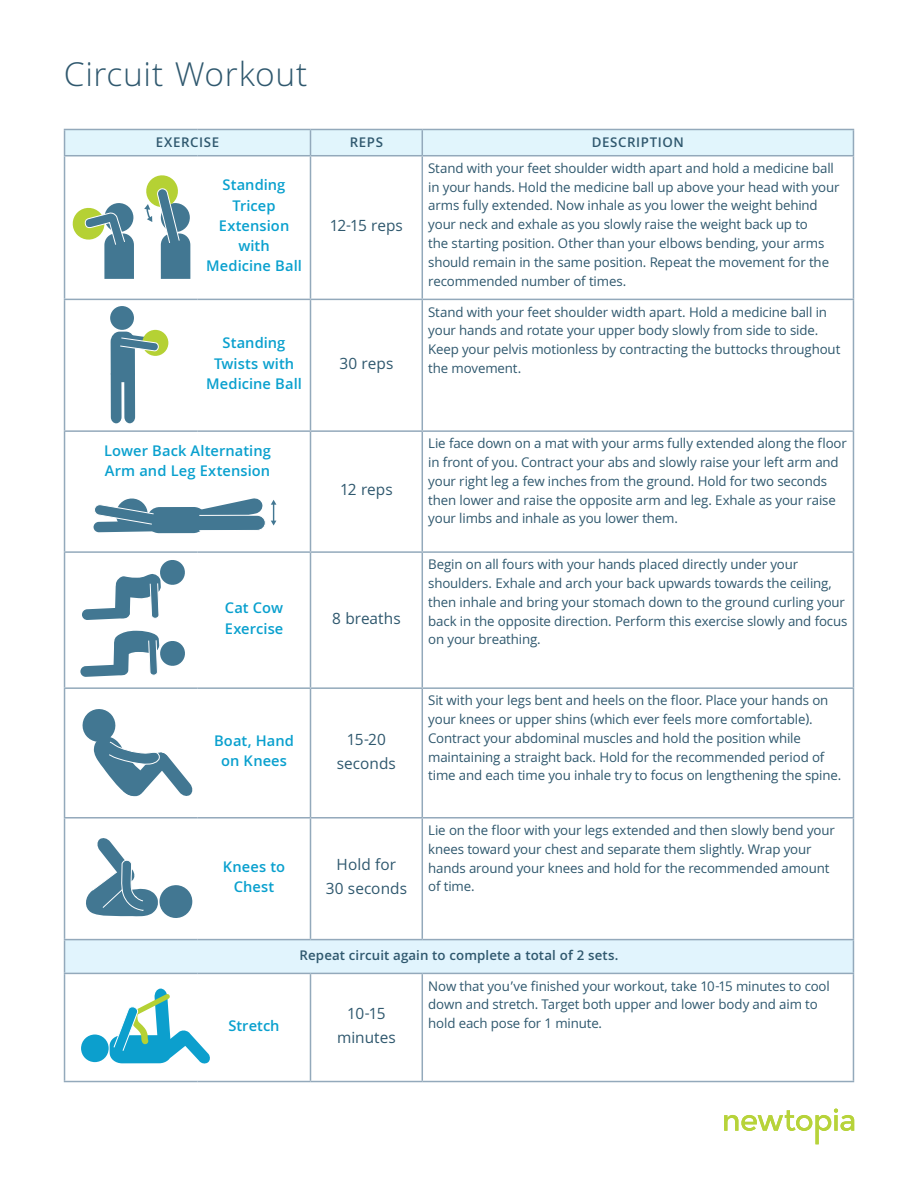
<style>
.page{position:relative;width:918px;height:1188px;background:#fff}
.page>*{position:absolute;margin:0;border:0;box-sizing:border-box;transform-origin:0 0}
.t1{font:300 36px "Khula";letter-spacing:.02em;color:#2f586e}
.t2{font:16.5px/24px "Khula";letter-spacing:.005em;color:#2f586e;text-align:center}
.t3{font:600 15.75px/20.2px "Khula";letter-spacing:.005em;color:#09a0ce;text-align:center}
.t4{font:14.25px/18.8px "Khula";letter-spacing:-.01em;color:#2f586e}
.t5{font:600 14.25px "Khula";letter-spacing:.01em;color:#2f586e}
.t6{font:600 14.25px "Khula";letter-spacing:.04em;color:#2f586e}
.t7{font:600 14.25px "Khula";letter-spacing:.045em;color:#2f586e}
</style>
<div class="page">
<svg style="left:724px;top:1109px;width:130px;height:35px"></svg>
<div style="left:65px;top:940px;width:788px;height:33px;background:#e1f4fd"></div>
<hr style="left:64px;top:156px;width:1px;height:143px;background:#93a9bb">
<hr style="left:310px;top:156px;width:1px;height:143px;background:#93a9bb">
<hr style="left:422px;top:156px;width:1px;height:143px;background:#93a9bb">
<hr style="left:853px;top:156px;width:1px;height:143px;background:#93a9bb">
<hr style="left:64px;top:299px;width:134px;height:1px;background:#93a9bb">
<hr style="left:64px;top:300px;width:1px;height:130px;background:#93a9bb">
<hr style="left:198px;top:299px;width:112px;height:1px;background:#93a9bb">
<hr style="left:310px;top:299px;width:112px;height:1px;background:#93a9bb">
<hr style="left:310px;top:300px;width:1px;height:130px;background:#93a9bb">
<hr style="left:422px;top:299px;width:432px;height:1px;background:#93a9bb">
<hr style="left:422px;top:300px;width:1px;height:130px;background:#93a9bb">
<hr style="left:853px;top:300px;width:1px;height:130px;background:#93a9bb">
<hr style="left:64px;top:430px;width:134px;height:2px;background:#93a9bb">
<hr style="left:64px;top:432px;width:1px;height:119px;background:#93a9bb">
<hr style="left:198px;top:430px;width:112px;height:2px;background:#93a9bb">
<hr style="left:310px;top:430px;width:112px;height:2px;background:#93a9bb">
<hr style="left:310px;top:432px;width:1px;height:119px;background:#93a9bb">
<hr style="left:422px;top:430px;width:432px;height:2px;background:#93a9bb">
<hr style="left:422px;top:432px;width:1px;height:119px;background:#93a9bb">
<hr style="left:853px;top:432px;width:1px;height:119px;background:#93a9bb">
<hr style="left:64px;top:551px;width:134px;height:2px;background:#93a9bb">
<hr style="left:64px;top:553px;width:1px;height:134px;background:#93a9bb">
<hr style="left:198px;top:551px;width:112px;height:2px;background:#93a9bb">
<hr style="left:310px;top:551px;width:112px;height:2px;background:#93a9bb">
<hr style="left:310px;top:553px;width:1px;height:134px;background:#93a9bb">
<hr style="left:422px;top:551px;width:432px;height:2px;background:#93a9bb">
<hr style="left:422px;top:553px;width:1px;height:134px;background:#93a9bb">
<hr style="left:853px;top:553px;width:1px;height:134px;background:#93a9bb">
<hr style="left:64px;top:687px;width:134px;height:2px;background:#93a9bb">
<hr style="left:64px;top:689px;width:1px;height:128px;background:#93a9bb">
<hr style="left:198px;top:687px;width:112px;height:2px;background:#93a9bb">
<hr style="left:310px;top:687px;width:112px;height:2px;background:#93a9bb">
<hr style="left:310px;top:689px;width:1px;height:128px;background:#93a9bb">
<hr style="left:422px;top:687px;width:432px;height:2px;background:#93a9bb">
<hr style="left:422px;top:689px;width:1px;height:128px;background:#93a9bb">
<hr style="left:853px;top:689px;width:1px;height:128px;background:#93a9bb">
<hr style="left:64px;top:817px;width:134px;height:2px;background:#93a9bb">
<hr style="left:64px;top:819px;width:1px;height:120px;background:#93a9bb">
<hr style="left:198px;top:817px;width:112px;height:2px;background:#93a9bb">
<hr style="left:310px;top:817px;width:112px;height:2px;background:#93a9bb">
<hr style="left:310px;top:819px;width:1px;height:120px;background:#93a9bb">
<hr style="left:422px;top:817px;width:432px;height:2px;background:#93a9bb">
<hr style="left:422px;top:819px;width:1px;height:120px;background:#93a9bb">
<hr style="left:853px;top:819px;width:1px;height:120px;background:#93a9bb">
<hr style="left:64px;top:939px;width:134px;height:1px;background:#93a9bb">
<hr style="left:64px;top:940px;width:1px;height:33px;background:#93a9bb">
<hr style="left:198px;top:939px;width:112px;height:1px;background:#93a9bb">
<hr style="left:310px;top:939px;width:112px;height:1px;background:#93a9bb">
<hr style="left:422px;top:939px;width:432px;height:1px;background:#93a9bb">
<hr style="left:853px;top:940px;width:1px;height:33px;background:#93a9bb">
<hr style="left:64px;top:973px;width:134px;height:1px;background:#93a9bb">
<hr style="left:64px;top:974px;width:1px;height:107px;background:#93a9bb">
<hr style="left:198px;top:973px;width:112px;height:1px;background:#93a9bb">
<hr style="left:310px;top:973px;width:112px;height:1px;background:#93a9bb">
<hr style="left:310px;top:974px;width:1px;height:107px;background:#93a9bb">
<hr style="left:422px;top:973px;width:432px;height:1px;background:#93a9bb">
<hr style="left:422px;top:974px;width:1px;height:107px;background:#93a9bb">
<hr style="left:853px;top:974px;width:1px;height:107px;background:#93a9bb">
<hr style="left:64px;top:1081px;width:134px;height:1px;background:#93a9bb">
<hr style="left:198px;top:1081px;width:112px;height:1px;background:#93a9bb">
<hr style="left:310px;top:1081px;width:112px;height:1px;background:#93a9bb">
<hr style="left:422px;top:1081px;width:432px;height:1px;background:#93a9bb">
<svg style="left:64px;top:129px;width:790px;height:26px;background:#dcf0f8"></svg>
<hr style="left:64px;top:155px;width:134px;height:1px;background:#93a9bb">
<hr style="left:198px;top:155px;width:112px;height:1px;background:#93a9bb">
<hr style="left:310px;top:155px;width:112px;height:1px;background:#93a9bb">
<hr style="left:422px;top:155px;width:432px;height:1px;background:#93a9bb">
<svg style="left:93px;top:498px;width:183px;height:35px"></svg>
<svg style="left:104px;top:203px;width:30px;height:29px"></svg>
<svg style="left:72px;top:206px;width:62px;height:73px"></svg>
<svg style="left:144px;top:175px;width:46px;height:104px"></svg>
<div style="left:110px;top:306px;width:24px;height:24px;background:#427792;border-radius:50%"></div>
<div style="left:142px;top:330px;width:26px;height:26px;background:#b5d134;border-radius:50%"></div>
<svg style="left:111px;top:332px;width:48px;height:91px"></svg>
<svg style="left:82px;top:560px;width:103px;height:60px"></svg>
<svg style="left:80px;top:631px;width:105px;height:46px"></svg>
<svg style="left:82px;top:709px;width:111px;height:88px"></svg>
<svg style="left:86px;top:838px;width:107px;height:80px"></svg>
<div style="left:81px;top:1035px;width:28px;height:27px;background:#0c9fcd;border-radius:50%"></div>
<svg style="left:110px;top:988px;width:100px;height:76px"></svg>
<h1 class="t1" style="left:64px;top:52px;width:245px">Circuit Workout</h1>
<p class="t7" style="left:156px;top:133px;width:65px">EXERCISE</p>
<p class="t5" style="left:350px;top:133px;width:35px">REPS</p>
<p class="t6" style="left:592px;top:133px;width:94px">DESCRIPTION</p>
<p class="t3" style="left:206px;top:175px;width:97px">Standing<br>Tricep<br>Extension with<br>Medicine Ball</p>
<p class="t4" style="left:428px;top:159px;width:413px">Stand with your feet shoulder width apart and hold a medicine ball in your hands. Hold the medicine ball up above your head with your arms fully extended. Now inhale as you lower the weight behind your neck and exhale as you slowly raise the weight back up to<br>the starting position. Other than your elbows bending, your arms should remain in the same position. Repeat the movement for the recommended number of times.</p>
<p class="t2" style="left:330px;top:214px;width:75px">12-15 reps</p>
<p class="t3" style="left:206px;top:333px;width:97px">Standing<br>Twists with<br>Medicine Ball</p>
<p class="t3" style="left:104px;top:440px;width:168px;text-align:left">Lower Back Alternating<br>Arm and Leg Extension</p>
<p class="t2" style="left:339px;top:351px;width:55px">30 reps</p>
<p class="t2" style="left:340px;top:478px;width:54px">12 reps</p>
<p class="t3" style="left:225px;top:598px;width:60px;text-align:left">Cat Cow<br>Exercise</p>
<p class="t2" style="left:332px;top:606px;width:70px">8 breaths</p>
<p class="t3" style="left:214px;top:731px;width:81px">Boat, Hand on Knees</p>
<p class="t2" style="left:337px;top:727px;width:61px">15-20 seconds</p>
<p class="t3" style="left:223px;top:856px;width:64px">Knees to<br>Chest</p>
<p class="t2" style="left:326px;top:853px;width:83px">Hold for<br>30 seconds</p>
<p class="t4" style="left:428px;top:302px;width:414px">Stand with your feet shoulder width apart. Hold a medicine ball in your hands and rotate your upper body slowly from side to side.<br>Keep your pelvis motionless by contracting the buttocks throughout the movement.</p>
<p class="t4" style="left:428px;top:434px;width:420px">Lie face down on a mat with your arms fully extended along the floor in front of you. Contract your abs and slowly raise your left arm and your right leg a few inches from the ground. Hold for two seconds then lower and raise the opposite arm and leg. Exhale as your raise your limbs and inhale as you lower them.</p>
<p class="t4" style="left:428px;top:555px;width:421px">Begin on all fours with your hands placed directly under your shoulders. Exhale and arch your back upwards towards the ceiling, then inhale and bring your stomach down to the ground curling your back in the opposite direction. Perform this exercise slowly and focus on your breathing.</p>
<p class="t4" style="left:428px;top:691px;width:415px">Sit with your legs bent and heels on the floor. Place your hands on your knees or upper shins (which ever feels more comfortable).<br>Contract your abdominal muscles and hold the position while maintaining a straight back. Hold for the recommended period of time and each time you inhale try to focus on lengthening the spine.</p>
<p class="t4" style="left:428px;top:821px;width:408px">Lie on the floor with your legs extended and then slowly bend your knees toward your chest and separate them slightly. Wrap your hands around your knees and hold for the recommended amount of time.</p>
<p class="t5" style="left:300px;top:947px;width:320px">Repeat circuit again to complete a total of 2 sets.</p>
<p class="t3" style="left:229px;top:1015px;width:53px">Stretch</p>
<p class="t2" style="left:337px;top:1002px;width:60px">10-15 minutes</p>
<p class="t4" style="left:428px;top:976px;width:403px">Now that you’ve finished your workout, take 10-15 minutes to cool down and stretch. Target both upper and lower body and aim to hold each pose for 1 minute.</p>
</div>
